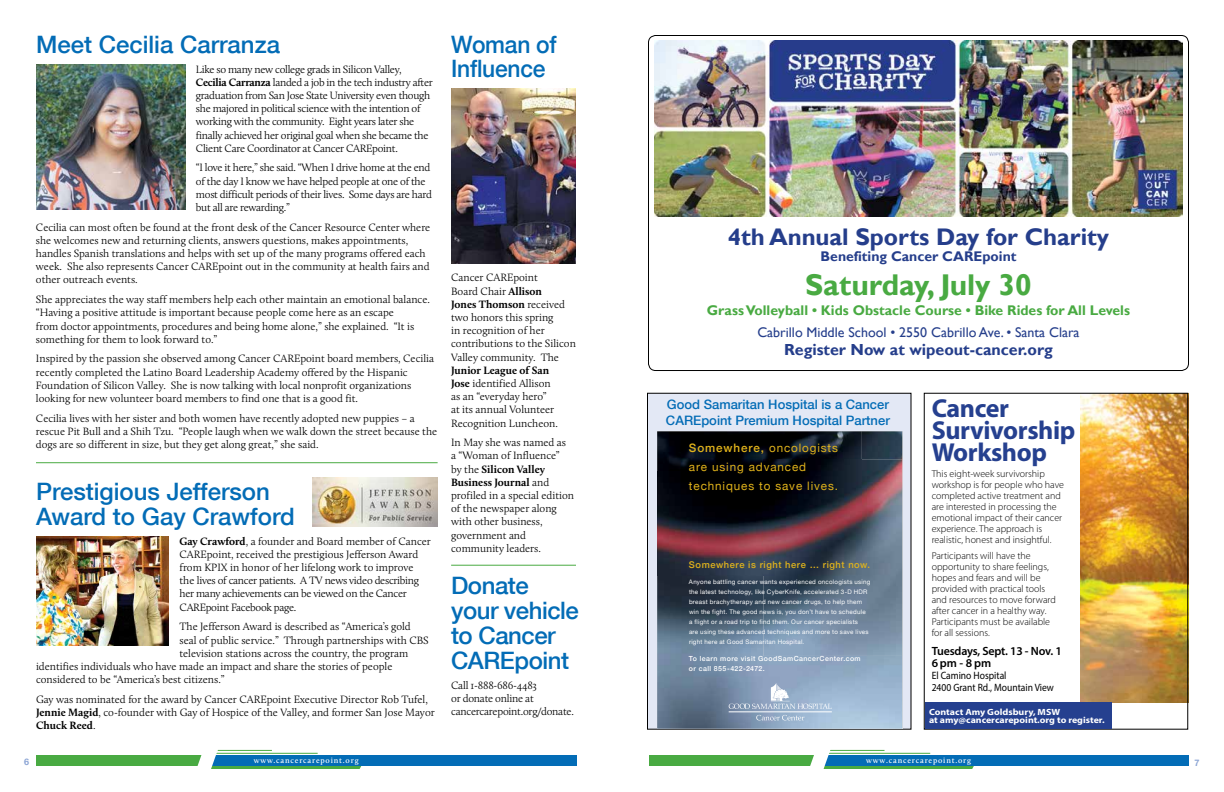
<style>
.page{position:relative;width:1224px;height:792px;background:#fff}
.page>*{position:absolute;margin:0;border:0;box-sizing:border-box;transform-origin:0 0}
.t1{font:700 30px "Gill Sans";color:#49aa42}
.t2{font:700 26px/22px "Myriad Pro";letter-spacing:-.015em;color:#25408f}
.t3{font:500 24px/25px "Helvetica Neue";letter-spacing:-.01em;color:#036cb6}
.t4{font:700 24px "Gill Sans";color:#253e8b}
.t5{font:500 24px/24px "Helvetica Neue";letter-spacing:-.01em;color:#036cb6;scale:.95 1}
.t6{font:700 16px "Gill Sans";color:#253e8b}
.t7{font:700 14px "Gill Sans";color:#49aa42}
.t8{font:14px "Gill Sans";color:#253e8b}
.t9{font:700 14px "Gill Sans";color:#253e8b}
.t10{font:500 13px/15.6px "Helvetica Neue";color:#036cb6}
.t11{font:600 12px/12px "Myriad Pro";letter-spacing:-.015em;color:#000}
.t12{font:11.7px/18.7px "Helvetica Neue";letter-spacing:.075em;color:#e1b31b}
.t13{font:300 11px/13.2px "Calluna";color:#000}
.t14{font:300 11px/13.2px "Calluna";letter-spacing:-.025em;color:#000}
.t15{font:300 11px/13.2px "Calluna";letter-spacing:-.02em;color:#000}
.t16{font:10.6px/12px "Myriad Pro";color:#000;scale:.9 1}
.t17{font:300 10px/11px "Myriad Pro";color:#000}
.t18{font:500 9.3px "Helvetica Neue";letter-spacing:.06em;color:#e1b31b}
.t19{font:700 9px/8px "Myriad Pro";color:#fff;scale:1.1 1}
.t20{font:700 9px "Helvetica Neue";color:#8ca5d5}
.t21{font:600 8px "Calluna";letter-spacing:.1em;color:#fff}
.t22{font:500 7px/10.1px "Helvetica Neue";letter-spacing:.06em;color:#fff}
.t23{font:6.2px/10.1px "Helvetica Neue";letter-spacing:.04em;color:#fff}
.s1{font-weight:700}
.s2{font-weight:500}
</style>
<div class="page">
<div style="left:648px;top:393px;width:263px;height:336px;background:#e3e8f5"></div>
<div style="left:647px;top:393px;width:264px;height:336px;border:1px solid #000"></div>
<img style="left:1080px;top:395px;width:106px;height:308px">
<hr style="left:205px;top:766px;width:164px;height:2px;background:#49aa42">
<svg style="left:358px;top:755px;width:31px;height:14px"></svg>
<div style="left:195px;top:756px;width:381px;height:10px;background:#036cb6"></div>
<div style="left:36px;top:756px;width:166px;height:10px;background:#49aa42"></div>
<hr style="left:217px;top:750px;width:55px;height:1px;background:#49aa42">
<hr style="left:215px;top:753px;width:103px;height:1px;background:#49aa42">
<svg style="left:196px;top:749px;width:23px;height:20px"></svg>
<hr style="left:818px;top:766px;width:163px;height:2px;background:#49aa42">
<svg style="left:971px;top:755px;width:30px;height:14px"></svg>
<div style="left:807px;top:756px;width:382px;height:10px;background:#036cb6"></div>
<div style="left:649px;top:756px;width:165px;height:10px;background:#49aa42"></div>
<hr style="left:830px;top:750px;width:55px;height:1px;background:#49aa42">
<hr style="left:827px;top:753px;width:103px;height:1px;background:#49aa42">
<svg style="left:808px;top:750px;width:23px;height:19px"></svg>
<img style="left:36px;top:64px;width:149px;height:145px">
<hr style="left:36px;top:462px;width:402px;height:1px;background:#49aa42">
<img style="left:312px;top:477px;width:125px;height:50px">
<img style="left:36px;top:537px;width:133px;height:109px">
<img style="left:451px;top:88px;width:125px;height:176px">
<img style="left:657px;top:431px;width:245px;height:298px">
<img style="left:764px;top:459px;width:138px;height:197px">
<img style="left:657px;top:431px;width:205px;height:41px">
<img style="left:657px;top:472px;width:107px;height:104px">
<img style="left:764px;top:459px;width:98px;height:117px">
<svg style="left:729px;top:683px;width:103px;height:26px;background:#9bb0c8"></svg>
<hr style="left:729px;top:712px;width:103px;height:1px;background:#fff">
<svg style="left:756px;top:715px;width:48px;height:5px"></svg>
<div style="left:924px;top:393px;width:264px;height:336px;border:1px solid #000"></div>
<div style="left:925px;top:702px;width:187px;height:27px;background:#25408f"></div>
<hr style="left:451px;top:565px;width:125px;height:1px;background:#49aa42">
<img style="left:655px;top:40px;width:527px;height:176px">
<h3 class="t3" style="left:36px;top:31px;width:246px">Meet Cecilia Carranza</h3>
<p class="t14" style="left:196px;top:62px;width:238px">Like so many new college grads in Silicon Valley, <span class="s1">Cecilia Carranza</span> landed a job in the tech industry after graduation from San Jose State University even though she majored in political science with the intention of working with the community. Eight years later she finally achieved her original goal when she became the Client Care Coordinator at Cancer CAREpoint.</p>
<p class="t14" style="left:196px;top:161px;width:237px">“I love it here,” she said. “When I drive home at the end of the day I know we have helped people at one of the most difficult periods of their lives. Some days are hard but all are rewarding.”</p>
<p class="t13" style="left:36px;top:220px;width:396px">Cecilia can most often be found at the front desk of the Cancer Resource Center where she welcomes new and returning clients, answers questions, makes appointments, handles Spanish translations and helps with set up of the many programs offered each week. She also represents Cancer CAREpoint out in the community at health fairs and other outreach events.</p>
<p class="t13" style="left:36px;top:293px;width:396px">She appreciates the way staff members help each other maintain an emotional balance. “Having a positive attitude is important because people come here as an escape<br>from doctor appointments, procedures and being home alone,” she explained. “It is something for them to look forward to.”</p>
<p class="t13" style="left:36px;top:352px;width:400px">Inspired by the passion she observed among Cancer CAREpoint board members, Cecilia recently completed the Latino Board Leadership Academy offered by the Hispanic Foundation of Silicon Valley. She is now talking with local nonprofit organizations looking for new volunteer board members to find one that is a good fit.</p>
<p class="t13" style="left:36px;top:411px;width:403px">Cecilia lives with her sister and both women have recently adopted new puppies – a rescue Pit Bull and a Shih Tzu. “People laugh when we walk down the street because the dogs are so different in size, but they get along great,” she said.</p>
<h3 class="t3" style="left:36px;top:478px;width:260px">Prestigious Jefferson<br>Award to Gay Crawford</h3>
<p class="t13" style="left:180px;top:534px;width:253px"><span class="s1">Gay Crawford</span>, a founder and Board member of Cancer CAREpoint, received the prestigious Jefferson Award from KPIX in honor of her lifelong work to improve the lives of cancer patients. A TV news video describing her many achievements can be viewed on the Cancer CAREpoint Facebook page.</p>
<p class="t13" style="left:180px;top:620px;width:233px">The Jefferson Award is described as “America’s gold</p>
<p class="t13" style="left:180px;top:633px;width:251px">seal of public service.” Through partnerships with CBS</p>
<p class="t13" style="left:180px;top:646px;width:230px">television stations across the country, the program</p>
<p class="t13" style="left:36px;top:660px;width:358px">identifies individuals who have made an impact and share the stories of people</p>
<p class="t13" style="left:36px;top:673px;width:190px">considered to be “America’s best citizens.”</p>
<p class="t13" style="left:36px;top:692px;width:400px">Gay was nominated for the award by Cancer CAREpoint Executive Director Rob Tufel,<br><span class="s1">Jennie Magid</span>, co-founder with Gay of Hospice of the Valley, and former San Jose Mayor<br><span class="s1">Chuck Reed</span>.</p>
<h3 class="t5" style="left:451px;top:32px;width:113px">Woman of<br>Influence</h3>
<p class="t13" style="left:451px;top:271px;width:126px">Cancer CAREpoint<br>Board Chair <span class="s1">Allison<br>Jones Thomson</span> received two honors this spring<br>in recognition of her contributions to the Silicon<br>Valley community. The</p>
<p class="t13" style="left:451px;top:363px;width:108px"><span class="s1">Junior League of San<br>Jose</span> identified Allison as an “everyday hero” at its annual Volunteer<br>Recognition Luncheon.</p>
<p class="t13" style="left:451px;top:436px;width:124px">In May she was named as<br>a “Woman of Influence”<br>by the <span class="s1">Silicon Valley<br>Business Journal</span> and profiled in a special edition of the newspaper along with other business, government and community leaders.</p>
<h3 class="t3" style="left:451px;top:573px;width:129px">Donate your vehicle to Cancer<br>CAREpoint</h3>
<p class="t15" style="left:451px;top:679px;width:124px">Call 1-888-686-4483<br>or donate online at cancercarepoint.org/donate.</p>
<h3 class="t4" style="left:728px;top:222px;width:383px">4th Annual Sports Day for Charity</h3>
<p class="t9" style="left:820px;top:248px;width:198px">Benefiting Cancer CAREpoint</p>
<h1 class="t1" style="left:805px;top:267px;width:228px">Saturday, July 30</h1>
<p class="t7" style="left:707px;top:302px;width:425px">Grass Volleyball • Kids Obstacle Course • Bike Rides for All Levels</p>
<p class="t8" style="left:757px;top:324px;width:324px">Cabrillo Middle School • 2550 Cabrillo Ave. • Santa Clara</p>
<h3 class="t6" style="left:784px;top:340px;width:270px">Register Now at wipeout-cancer.org</h3>
<p class="t10" style="left:666px;top:397px;width:225px">Good Samaritan Hospital is a Cancer<br>CAREpoint Premium Hospital Partner</p>
<p class="t12" style="left:689px;top:439px;width:151px"><span class="s2">Somewhere,</span> oncologists are using advanced techniques to save lives.</p>
<p class="t18" style="left:689px;top:559px;width:183px">Somewhere is right here … right now.</p>
<p class="t23" style="left:689px;top:576px;width:183px">Anyone battling cancer wants experienced oncologists using the latest technology, like CyberKnife, accelerated 3-D HDR breast brachytherapy and new cancer drugs, to help them win the fight. The good news is, you don’t have to schedule a flight or a road trip to find them. Our cancer specialists<br>are using these advanced techniques and more to save lives right here at Good Samaritan Hospital.</p>
<p class="t22" style="left:689px;top:653px;width:173px">To learn more visit GoodSamCancerCenter.com or call 855-422-2472.</p>
<h2 class="t2" style="left:932px;top:396px;width:145px">Cancer<br>Survivorship<br>Workshop</h2>
<p class="t17" style="left:932px;top:468px;width:134px">This eight-week survivorship workshop is for people who have completed active treatment and are interested in processing the emotional impact of their cancer experience. The approach is realistic, honest and insightful.</p>
<p class="t17" style="left:932px;top:550px;width:126px">Participants will have the opportunity to share feelings, hopes and fears and will be provided with practical tools and resources to move forward after cancer in a healthy way.<br>Participants must be available for all sessions.</p>
<p class="t11" style="left:932px;top:644px;width:132px">Tuesdays, Sept. 13 - Nov. 1<br>6 pm - 8 pm</p>
<p class="t16" style="left:932px;top:669px;width:137px">El Camino Hospital<br>2400 Grant Rd., Mountain View</p>
<p class="t19" style="left:929px;top:707px;width:161px">Contact Amy Goldsbury, MSW<br>at amy@cancercarepoint.org to register.</p>
<p class="t21" style="left:254px;top:755px;width:106px">www.cancercarepoint.org</p>
<p class="t21" style="left:866px;top:755px;width:106px">www.cancercarepoint.org</p>
<p class="t20" style="left:24px;top:756px;width:7px">6</p>
<p class="t20" style="left:1195px;top:757px;width:7px">7</p>
</div>
